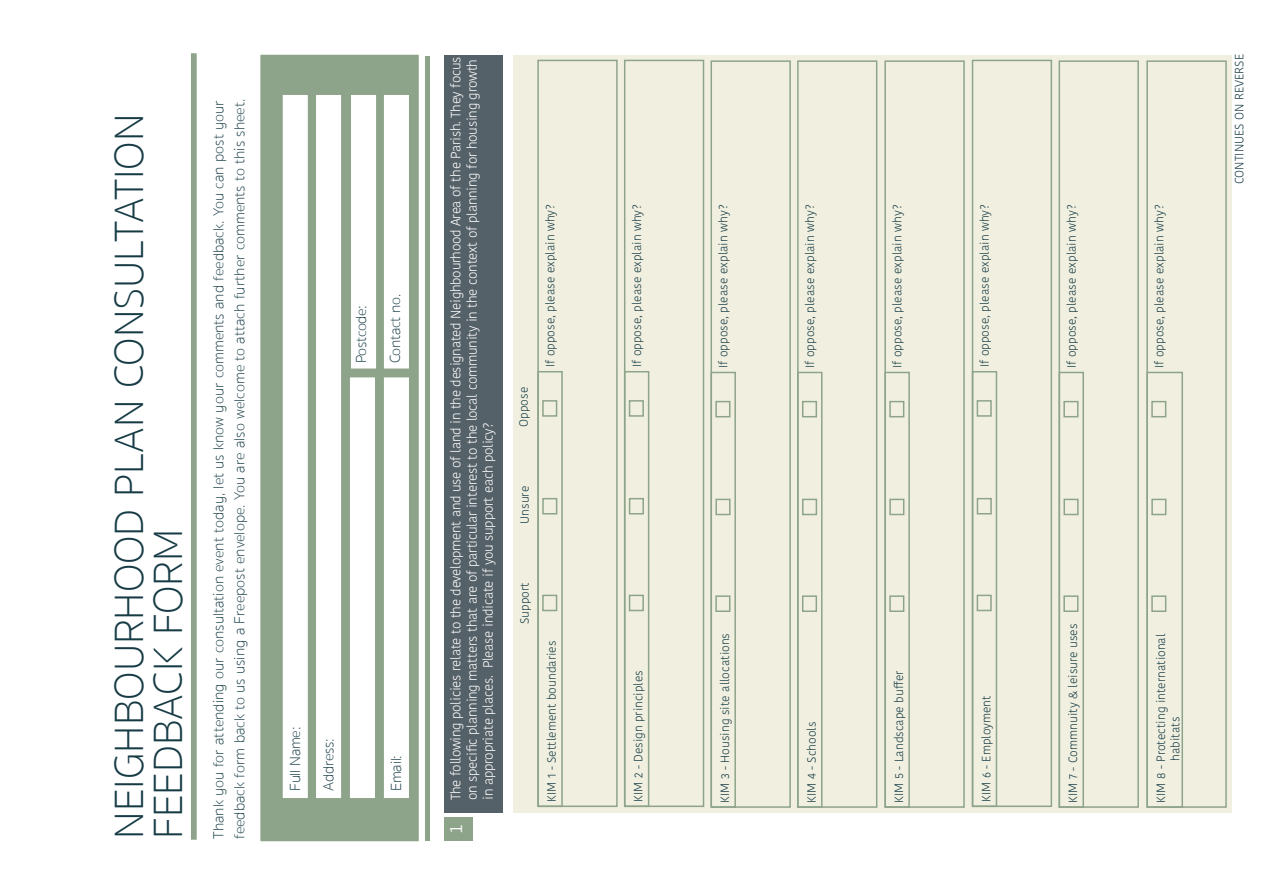
<style>
.page{position:relative;width:1263px;height:893px;background:#fff}
.page>*{position:absolute;margin:0;border:0;box-sizing:border-box;transform-origin:0 0}
.t1{font:100 42px/39px "Sukhumvit Set";color:#163b45}
.t2{font:300 18px "Sukhumvit Set";color:#fff}
.t3{font:100 15px/21px "Sukhumvit Set";color:#163b45}
.t4{font:100 15px "Sukhumvit Set";letter-spacing:-.02em;color:#163b45}
.t5{font:300 13.5px/16.2px "Kohinoor Bangla";letter-spacing:-.02em;color:#fff}
.t6{font:300 12px "Kohinoor Bangla";color:#163b45}
</style>
<div class="page">
<div style="left:425px;top:56px;width:5px;height:784px;background:#8ea48a"></div>
<svg style="left:191px;top:53px;width:6px;height:787px;background:#93a88f"></svg>
<div style="left:260px;top:55px;width:159px;height:786px;background:#8ea48a;border:2px solid #8ea48a"></div>
<div style="left:281px;top:93px;width:28px;height:706px;background:#fff;border:2px solid #8ea48a"></div>
<div style="left:314px;top:93px;width:29px;height:706px;background:#fff;border:2px solid #8ea48a"></div>
<div style="left:348px;top:376px;width:28px;height:423px;background:#fff;border:2px solid #8ea48a"></div>
<div style="left:382px;top:376px;width:28px;height:423px;background:#fff;border:2px solid #8ea48a"></div>
<div style="left:349px;top:93px;width:29px;height:277px;background:#fff;border:2px solid #8ea48a"></div>
<div style="left:382px;top:93px;width:28px;height:277px;background:#fff;border:2px solid #8ea48a"></div>
<div style="left:513px;top:55px;width:719px;height:758px;background:#f1f0e0"></div>
<div style="left:444px;top:817px;width:29px;height:23px;background:#8ea48a"></div>
<div style="left:444px;top:56px;width:59px;height:757px;background:#556168"></div>
<div style="left:542px;top:595px;width:15px;height:16px;border:2px solid #8ea48a"></div>
<div style="left:542px;top:498px;width:15px;height:16px;border:2px solid #8ea48a"></div>
<div style="left:542px;top:400px;width:15px;height:17px;border:2px solid #8ea48a"></div>
<div style="left:537px;top:371px;width:26px;height:436px;border:2px solid #8ea48a"></div>
<div style="left:537px;top:60px;width:81px;height:747px;border:2px solid #8ea48a"></div>
<div style="left:629px;top:595px;width:15px;height:16px;border:2px solid #8ea48a"></div>
<div style="left:629px;top:498px;width:15px;height:16px;border:2px solid #8ea48a"></div>
<div style="left:629px;top:400px;width:15px;height:17px;border:2px solid #8ea48a"></div>
<div style="left:624px;top:371px;width:25px;height:436px;border:2px solid #8ea48a"></div>
<div style="left:624px;top:60px;width:80px;height:747px;border:2px solid #8ea48a"></div>
<div style="left:715px;top:595px;width:15px;height:17px;border:2px solid #8ea48a"></div>
<div style="left:715px;top:499px;width:15px;height:16px;border:2px solid #8ea48a"></div>
<div style="left:715px;top:401px;width:15px;height:16px;border:2px solid #8ea48a"></div>
<div style="left:710px;top:372px;width:26px;height:436px;border:2px solid #8ea48a"></div>
<div style="left:710px;top:60px;width:81px;height:748px;border:2px solid #8ea48a"></div>
<div style="left:802px;top:595px;width:15px;height:17px;border:2px solid #8ea48a"></div>
<div style="left:802px;top:499px;width:15px;height:16px;border:2px solid #8ea48a"></div>
<div style="left:802px;top:401px;width:15px;height:16px;border:2px solid #8ea48a"></div>
<div style="left:797px;top:372px;width:25px;height:436px;border:2px solid #8ea48a"></div>
<div style="left:797px;top:60px;width:80px;height:748px;border:2px solid #8ea48a"></div>
<div style="left:889px;top:595px;width:15px;height:17px;border:2px solid #8ea48a"></div>
<div style="left:889px;top:499px;width:15px;height:16px;border:2px solid #8ea48a"></div>
<div style="left:889px;top:401px;width:15px;height:16px;border:2px solid #8ea48a"></div>
<div style="left:884px;top:372px;width:26px;height:436px;border:2px solid #8ea48a"></div>
<div style="left:884px;top:60px;width:81px;height:748px;border:2px solid #8ea48a"></div>
<div style="left:977px;top:595px;width:15px;height:16px;border:2px solid #8ea48a"></div>
<div style="left:977px;top:498px;width:15px;height:16px;border:2px solid #8ea48a"></div>
<div style="left:977px;top:400px;width:15px;height:17px;border:2px solid #8ea48a"></div>
<div style="left:972px;top:371px;width:25px;height:436px;border:2px solid #8ea48a"></div>
<div style="left:972px;top:60px;width:80px;height:747px;border:2px solid #8ea48a"></div>
<div style="left:1063px;top:595px;width:15px;height:17px;border:2px solid #8ea48a"></div>
<div style="left:1063px;top:499px;width:15px;height:16px;border:2px solid #8ea48a"></div>
<div style="left:1063px;top:401px;width:15px;height:16px;border:2px solid #8ea48a"></div>
<div style="left:1058px;top:372px;width:26px;height:436px;border:2px solid #8ea48a"></div>
<div style="left:1058px;top:60px;width:81px;height:748px;border:2px solid #8ea48a"></div>
<div style="left:1151px;top:595px;width:15px;height:17px;border:2px solid #8ea48a"></div>
<div style="left:1151px;top:499px;width:15px;height:16px;border:2px solid #8ea48a"></div>
<div style="left:1151px;top:401px;width:15px;height:16px;border:2px solid #8ea48a"></div>
<div style="left:1146px;top:372px;width:37px;height:436px;border:2px solid #8ea48a"></div>
<div style="left:1146px;top:60px;width:81px;height:748px;border:2px solid #8ea48a"></div>
<p class="t1" style="left:111px;top:839px;width:726px;rotate:-90deg">NEIGHBOURHOOD PLAN CONSULTATION<br>FEEDBACK FORM</p>
<p class="t3" style="left:208px;top:839px;width:741px;rotate:-90deg">Thank you for attending our consultation event today, let us know your comments and feedback. You can post your feedback form back to us using a Freepost envelope. You are also welcome to attach further comments to this sheet.</p>
<p class="t4" style="left:351px;top:363px;width:60px;rotate:-90deg">Postcode:</p>
<p class="t4" style="left:385px;top:363px;width:71px;rotate:-90deg">Contact no.</p>
<p class="t4" style="left:285px;top:791px;width:66px;rotate:-90deg">Full Name:</p>
<p class="t4" style="left:318px;top:791px;width:54px;rotate:-90deg">Address:</p>
<p class="t3" style="left:386px;top:791px;width:37px;rotate:-90deg">Email:</p>
<p class="t5" style="left:447px;top:800px;width:745px;rotate:-90deg">The following policies relate to the development and use of land in the designated Neighbourhood Area of the Parish. They focus on specific planning matters that are of particular interest to the local community in the context of planning for housing growth in appropriate places. Please indicate if you support each policy?</p>
<p class="t2" style="left:444px;top:834px;width:12px;rotate:-90deg">1</p>
<p class="t6" style="left:515px;top:427px;width:41px;rotate:-90deg">Oppose</p>
<p class="t6" style="left:541px;top:367px;width:165px;rotate:-90deg">If oppose, please explain why?</p>
<p class="t6" style="left:516px;top:524px;width:39px;rotate:-90deg">Unsure</p>
<p class="t6" style="left:516px;top:624px;width:43px;rotate:-90deg">Support</p>
<p class="t6" style="left:543px;top:802px;width:163px;rotate:-90deg">KIM 1 - Settlement boundaries</p>
<p class="t6" style="left:628px;top:367px;width:165px;rotate:-90deg">If oppose, please explain why?</p>
<p class="t6" style="left:714px;top:368px;width:165px;rotate:-90deg">If oppose, please explain why?</p>
<p class="t6" style="left:801px;top:368px;width:165px;rotate:-90deg">If oppose, please explain why?</p>
<p class="t6" style="left:629px;top:802px;width:133px;rotate:-90deg">KIM 2 - Design principles</p>
<p class="t6" style="left:716px;top:803px;width:171px;rotate:-90deg">KIM 3 - Housing site allocations</p>
<p class="t6" style="left:803px;top:803px;width:83px;rotate:-90deg">KIM 4 - Schools</p>
<p class="t6" style="left:888px;top:368px;width:165px;rotate:-90deg">If oppose, please explain why?</p>
<p class="t6" style="left:976px;top:367px;width:165px;rotate:-90deg">If oppose, please explain why?</p>
<p class="t6" style="left:1062px;top:368px;width:165px;rotate:-90deg">If oppose, please explain why?</p>
<p class="t6" style="left:1150px;top:368px;width:165px;rotate:-90deg">If oppose, please explain why?</p>
<p class="t6" style="left:1230px;top:184px;width:131px;rotate:-90deg">CONTINUES ON REVERSE</p>
<p class="t6" style="left:890px;top:803px;width:134px;rotate:-90deg">KIM 5 - Landscape buffer</p>
<p class="t6" style="left:977px;top:802px;width:108px;rotate:-90deg">KIM 6 - Employment</p>
<p class="t6" style="left:1064px;top:803px;width:181px;rotate:-90deg">KIM 7 - Commnuity &amp; leisure uses</p>
<p class="t6" style="left:1152px;top:803px;width:171px;rotate:-90deg">KIM 8 - Protecting international</p>
<p class="t6" style="left:1166px;top:761px;width:46px;rotate:-90deg">habitats</p>
</div>
